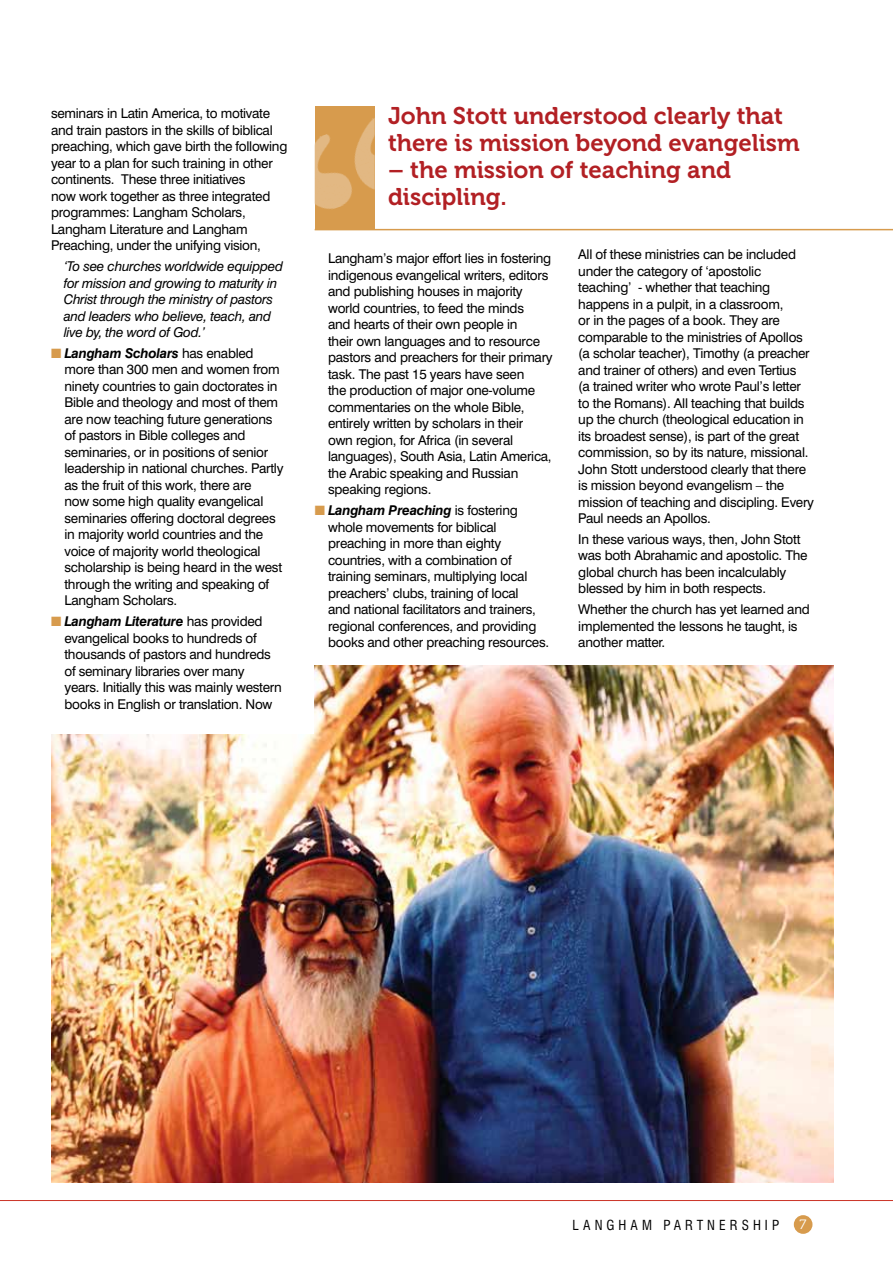
<style>
.page{position:relative;width:893px;height:1263px;background:#fff}
.page>*{position:absolute;margin:0;border:0;box-sizing:border-box;transform-origin:0 0}
.t1{font:24px/27px "Museo 700";color:#b22024}
.t2{font:13.5px/16.5px "Swiss 721 BT";letter-spacing:-.02em;color:#000}
.t3{font:italic 13.5px/16.5px "Swiss 721 BT";letter-spacing:-.02em;color:#000}
.t4{font:condensed 13.5px "Swiss 721 BT";letter-spacing:.3em;color:#000}
.t5{font:13.5px "Museo 300";color:#fff}
.s1{color:#d79b4d}
.s2{font-weight:700;font-style:italic}
</style>
<div class="page">
<div style="left:794px;top:1215px;width:18px;height:19px;background:#d79b4d;border-radius:50%"></div>
<hr style="left:0;top:1200px;width:893px;height:1px;background:#cb3427">
<img style="left:51px;top:665px;width:782px;height:517px">
<div style="left:31px;top:626px;width:283px;height:107px;background:#fff"></div>
<div style="left:315px;top:106px;width:60px;height:124px;background:#d79b4d"></div>
<img style="left:315px;top:118px;width:60px;height:91px">
<hr style="left:315px;top:229px;width:578px;height:1px;background:#d79b4d">
<p class="t2" style="left:51px;top:105px;width:238px">seminars in Latin America, to motivate and train pastors in the skills of biblical preaching, which gave birth the following year to a plan for such training in other continents. These three initiatives<br>now work together as three integrated programmes: Langham Scholars, Langham Literature and Langham Preaching, under the unifying vision,</p>
<p class="t3" style="left:64px;top:258px;width:221px">‘To see churches worldwide equipped for mission and growing to maturity in Christ through the ministry of pastors and leaders who believe, teach, and live by, the word of God.’</p>
<p class="t2" style="left:64px;top:345px;width:221px;text-indent:-13px"><span class="s1">■</span> <span class="s2">Langham Scholars</span> has enabled more than 300 men and women from ninety countries to gain doctorates in Bible and theology and most of them are now teaching future generations of pastors in Bible colleges and seminaries, or in positions of senior leadership in national churches. Partly as the fruit of this work, there are<br>now some high quality evangelical seminaries offering doctoral degrees in majority world countries and the voice of majority world theological scholarship is being heard in the west through the writing and speaking of Langham Scholars.</p>
<p class="t2" style="left:64px;top:613px;width:219px;text-indent:-13px"><span class="s1">■</span> <span class="s2">Langham Literature</span> has provided evangelical books to hundreds of thousands of pastors and hundreds of seminary libraries over many years. Initially this was mainly western books in English or translation. Now</p>
<h1 class="t1" style="left:388px;top:103px;width:413px">John Stott understood clearly that there is mission beyond evangelism</h1>
<h1 class="t1" style="left:388px;top:157px;width:345px">– the mission of teaching and discipling.</h1>
<p class="t2" style="left:328px;top:250px;width:226px">Langham’s major effort lies in fostering indigenous evangelical writers, editors and publishing houses in majority world countries, to feed the minds<br>and hearts of their own people in<br>their own languages and to resource pastors and preachers for their primary task. The past 15 years have seen<br>the production of major one-volume commentaries on the whole Bible, entirely written by scholars in their<br>own region, for Africa (in several languages), South Asia, Latin America, the Arabic speaking and Russian speaking regions.</p>
<p class="t2" style="left:328px;top:502px;width:223px;text-indent:-13px"><span class="s1">■</span> <span class="s2">Langham Preaching</span> is fostering whole movements for biblical preaching in more than eighty countries, with a combination of training seminars, multiplying local preachers’ clubs, training of local<br>and national facilitators and trainers, regional conferences, and providing books and other preaching resources.</p>
<p class="t2" style="left:578px;top:246px;width:237px">All of these ministries can be included under the category of ‘apostolic teaching’ - whether that teaching happens in a pulpit, in a classroom,<br>or in the pages of a book. They are comparable to the ministries of Apollos (a scholar teacher), Timothy (a preacher and trainer of others) and even Tertius<br>(a trained writer who wrote Paul’s letter to the Romans). All teaching that builds up the church (theological education in its broadest sense), is part of the great commission, so by its nature, missional.<br>John Stott understood clearly that there is mission beyond evangelism – the mission of teaching and discipling. Every Paul needs an Apollos.</p>
<p class="t2" style="left:578px;top:531px;width:231px">In these various ways, then, John Stott was both Abrahamic and apostolic. The global church has been incalculably blessed by him in both respects.</p>
<p class="t2" style="left:578px;top:601px;width:233px">Whether the church has yet learned and implemented the lessons he taught, is another matter.</p>
<p class="t4" style="left:572px;top:1217px;width:208px">LANGHAM PARTNERSHIP</p>
<p class="t5" style="left:800px;top:1217px;width:8px">7</p>
</div>
